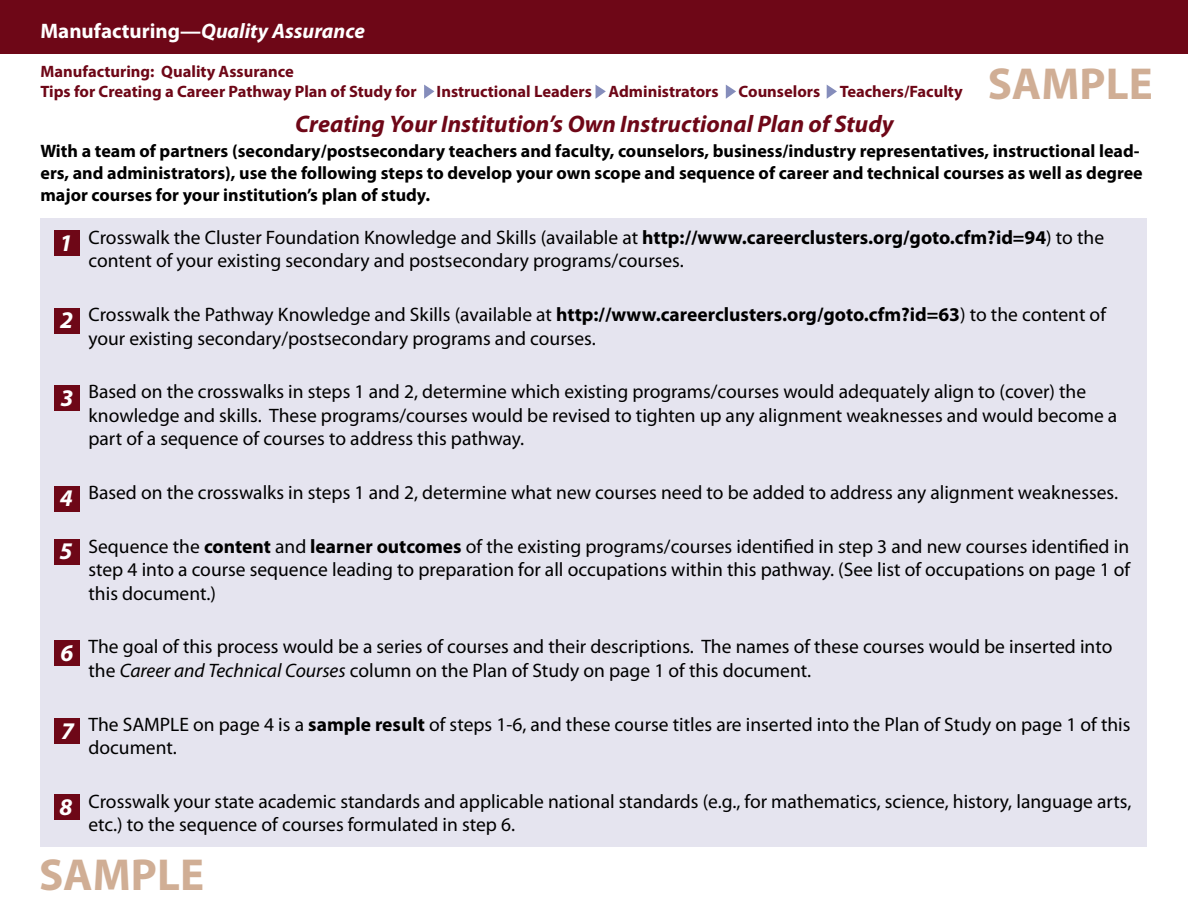
<style>
.page{position:relative;width:1188px;height:918px;background:#fff}
.page>*{position:absolute;margin:0;border:0;box-sizing:border-box;transform-origin:0 0}
.t1{font:700 45px "Myriad Pro";color:#d0ae95}
.t2{font:italic 700 24px "Myriad Pro";color:#6e0717}
.t3{font:italic 700 24px "Myriad Pro";color:#fff}
.t4{font:italic 700 21px "Myriad Pro";color:#fff}
.t5{font:19.5px/23.4px "Myriad Pro";color:#000}
.t6{font:700 18px/21.6px "Myriad Pro";color:#000}
.t7{font:700 16.5px "Myriad Pro";color:#6e0717}
.s1{font-style:normal}
.s2{font-weight:700}
.s3{font-style:italic}
</style>
<div class="page">
<div style="left:40px;top:218px;width:1106px;height:629px;background:#e5e4ef"></div>
<div style="left:0;top:0;width:1188px;height:54px;background:#6e0717"></div>
<svg style="left:726px;top:85px;width:10px;height:14px"></svg>
<svg style="left:827px;top:85px;width:10px;height:14px"></svg>
<svg style="left:424px;top:85px;width:10px;height:14px"></svg>
<svg style="left:596px;top:85px;width:10px;height:14px"></svg>
<div style="left:54px;top:230px;width:26px;height:26px;background:#6e0717"></div>
<div style="left:54px;top:308px;width:26px;height:25px;background:#6e0717"></div>
<div style="left:54px;top:385px;width:26px;height:26px;background:#6e0717"></div>
<div style="left:54px;top:486px;width:26px;height:25px;background:#6e0717"></div>
<div style="left:54px;top:539px;width:26px;height:26px;background:#6e0717"></div>
<div style="left:54px;top:640px;width:26px;height:26px;background:#6e0717"></div>
<div style="left:54px;top:718px;width:26px;height:25px;background:#6e0717"></div>
<div style="left:54px;top:795px;width:26px;height:25px;background:#6e0717"></div>
<p class="t4" style="left:40px;top:20px;width:326px"><span class="s1">Manufacturing—</span>Quality Assurance</p>
<p class="t7" style="left:40px;top:62px;width:255px">Manufacturing: Quality Assurance</p>
<p class="t7" style="left:40px;top:82px;width:924px">Tips for Creating a Career Pathway Plan of Study for Instructional Leaders Administrators Counselors Teachers/Faculty</p>
<p class="t2" style="left:295px;top:111px;width:600px">Creating Your Institution’s Own Instructional Plan of Study</p>
<p class="t6" style="left:40px;top:141px;width:1104px">With a team of partners (secondary/postsecondary teachers and faculty, counselors, business/industry representatives, instructional lead&shy;ers, and administrators), use the following steps to develop your own scope and sequence of career and technical courses as well as degree major courses for your institution’s plan of study.</p>
<p class="t5" style="left:88px;top:226px;width:1017px">Crosswalk the Cluster Foundation Knowledge and Skills (available at <span class="s2">http://www.careerclusters.org/goto.cfm?id=94</span>) to the content of your existing secondary and postsecondary programs/courses.</p>
<p class="t5" style="left:88px;top:303px;width:1019px">Crosswalk the Pathway Knowledge and Skills (available at <span class="s2">http://www.careerclusters.org/goto.cfm?id=63</span>) to the content of your existing secondary/postsecondary programs and courses.</p>
<p class="t5" style="left:88px;top:381px;width:1030px">Based on the crosswalks in steps 1 and 2, determine which existing programs/courses would adequately align to (cover) the knowledge and skills. These programs/courses would be revised to tighten up any alignment weaknesses and would become a part of a sequence of courses to address this pathway.</p>
<p class="t5" style="left:88px;top:481px;width:1031px">Based on the crosswalks in steps 1 and 2, determine what new courses need to be added to address any alignment weaknesses.</p>
<p class="t5" style="left:88px;top:535px;width:1043px;text-align:justify">Sequence the <span class="s2">content</span> and <span class="s2">learner outcomes</span> of the existing programs/courses identified in step 3 and new courses identified in step 4 into a course sequence leading to preparation for all occupations within this pathway. (See list of occupations on page 1 of this document.)</p>
<p class="t5" style="left:88px;top:636px;width:1025px">The goal of this process would be a series of courses and their descriptions. The names of these courses would be inserted into the <span class="s3">Career and Technical Courses</span> column on the Plan of Study on page 1 of this document.</p>
<p class="t5" style="left:88px;top:713px;width:1044px">The SAMPLE on page 4 is a <span class="s2">sample result</span> of steps 1-6, and these course titles are inserted into the Plan of Study on page 1 of this document.</p>
<p class="t5" style="left:88px;top:790px;width:1044px">Crosswalk your state academic standards and applicable national standards (e.g., for mathematics, science, history, language arts, etc.) to the sequence of courses formulated in step 6.</p>
<p class="t1" style="left:988px;top:59px;width:167px">SAMPLE</p>
<p class="t3" style="left:59px;top:230px;width:14px">1</p>
<p class="t3" style="left:60px;top:307px;width:14px">2</p>
<p class="t3" style="left:61px;top:385px;width:14px">3</p>
<p class="t3" style="left:60px;top:484px;width:14px">4</p>
<p class="t3" style="left:60px;top:538px;width:14px">5</p>
<p class="t3" style="left:60px;top:640px;width:14px">6</p>
<p class="t3" style="left:61px;top:717px;width:14px">7</p>
<p class="t3" style="left:60px;top:793px;width:14px">8</p>
<p class="t1" style="left:39px;top:850px;width:167px">SAMPLE</p>
</div>
